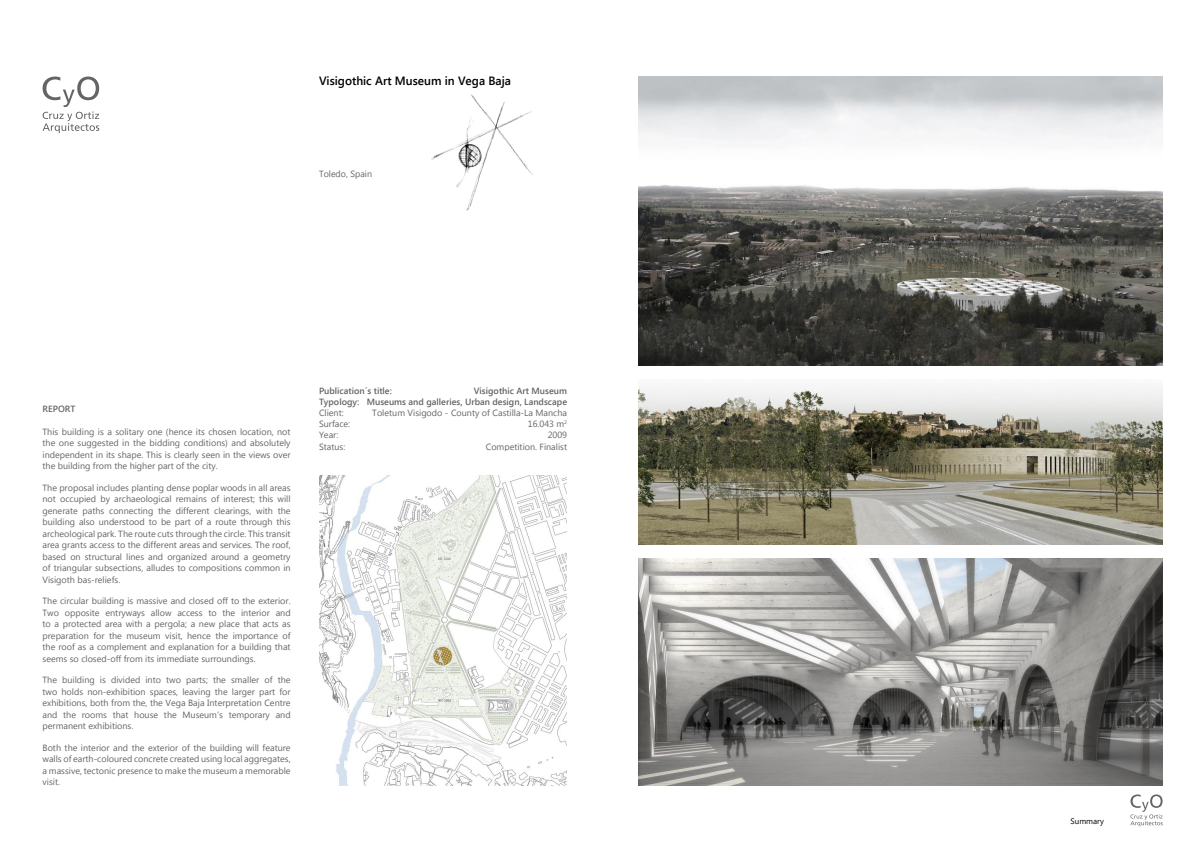
<style>
.page{position:relative;width:1191px;height:842px;background:#fff}
.page>*{position:absolute;margin:0;border:0;box-sizing:border-box;transform-origin:0 0}
.t1{font:600 12px "Segoe UI";color:#000}
.t2{font:9px/11.5px "Segoe UI";color:#646464;text-align:justify}
.t3{font:600 9px/11px "Segoe UI";color:#646464;text-align:right}
.t4{font:8px "Segoe UI";color:#000}
</style>
<div class="page">
<img style="left:638px;top:76px;width:524px;height:290px">
<img style="left:638px;top:558px;width:524px;height:227px">
<img style="left:638px;top:385px;width:524px;height:159px">
<img style="left:431px;top:94px;width:102px;height:117px">
<img style="left:319px;top:476px;width:247px;height:309px">
<svg style="left:43px;top:77px;width:56px;height:56px"></svg>
<svg style="left:1130px;top:794px;width:32px;height:32px"></svg>
<h1 class="t1" style="left:319px;top:73px;width:193px">Visigothic Art Museum in Vega Baja</h1>
<p class="t2" style="left:319px;top:167px;width:55px">Toledo, Spain</p>
<p class="t3" style="left:43px;top:403px;width:34px">REPORT</p>
<p class="t2" style="left:43px;top:425px;width:250px">This building is a solitary one (hence its chosen location, not the one suggested in the bidding conditions) and absolutely independent in its shape. This is clearly seen in the views over the building from the higher part of the city.</p>
<p class="t2" style="left:43px;top:481px;width:250px">The proposal includes planting dense poplar woods in all areas not occupied by archaeological remains of interest; this will generate paths connecting the different clearings, with the building also understood to be part of a route through this archeological park. The route cuts through the circle. This transit area grants access to the different areas and services. The roof, based on structural lines and organized around a geometry of triangular subsections, alludes to compositions common in Visigoth bas-reliefs.</p>
<p class="t2" style="left:43px;top:595px;width:250px">The circular building is massive and closed off to the exterior.<br>Two opposite entryways allow access to the interior and to a protected area with a pergola; a new place that acts as preparation for the museum visit, hence the importance of the roof as a complement and explanation for a building that seems so closed-off from its immediate surroundings.</p>
<p class="t2" style="left:43px;top:674px;width:250px">The building is divided into two parts; the smaller of the two holds non-exhibition spaces, leaving the larger part for exhibitions, both from the, the Vega Baja Interpretation Centre and the rooms that house the Museum’s temporary and permanent exhibitions.</p>
<p class="t2" style="left:43px;top:741px;width:250px">Both the interior and the exterior of the building will feature walls of earth-coloured concrete created using local aggregates, a massive, tectonic presence to make the museum a memorable visit.</p>
<p class="t3" style="left:319px;top:385px;width:74px">Publication´s title:</p>
<p class="t3" style="left:319px;top:385px;width:250px">Visigothic Art Museum<br>Typology: Museums and galleries, Urban design, Landscape</p>
<p class="t2" style="left:319px;top:406px;width:26px">Client:</p>
<p class="t2" style="left:372px;top:406px;width:196px">Toletum Visigodo - County of Castilla-La Mancha</p>
<p class="t2" style="left:319px;top:418px;width:33px">Surface:</p>
<p class="t2" style="left:528px;top:418px;width:41px">16.043 m<sup>2</sup></p>
<p class="t2" style="left:319px;top:429px;width:21px">Year:</p>
<p class="t2" style="left:548px;top:429px;width:21px">2009</p>
<p class="t2" style="left:319px;top:440px;width:28px">Status:</p>
<p class="t2" style="left:486px;top:440px;width:83px">Competition. Finalist</p>
<p class="t4" style="left:1070px;top:816px;width:35px">Summary</p>
</div>
